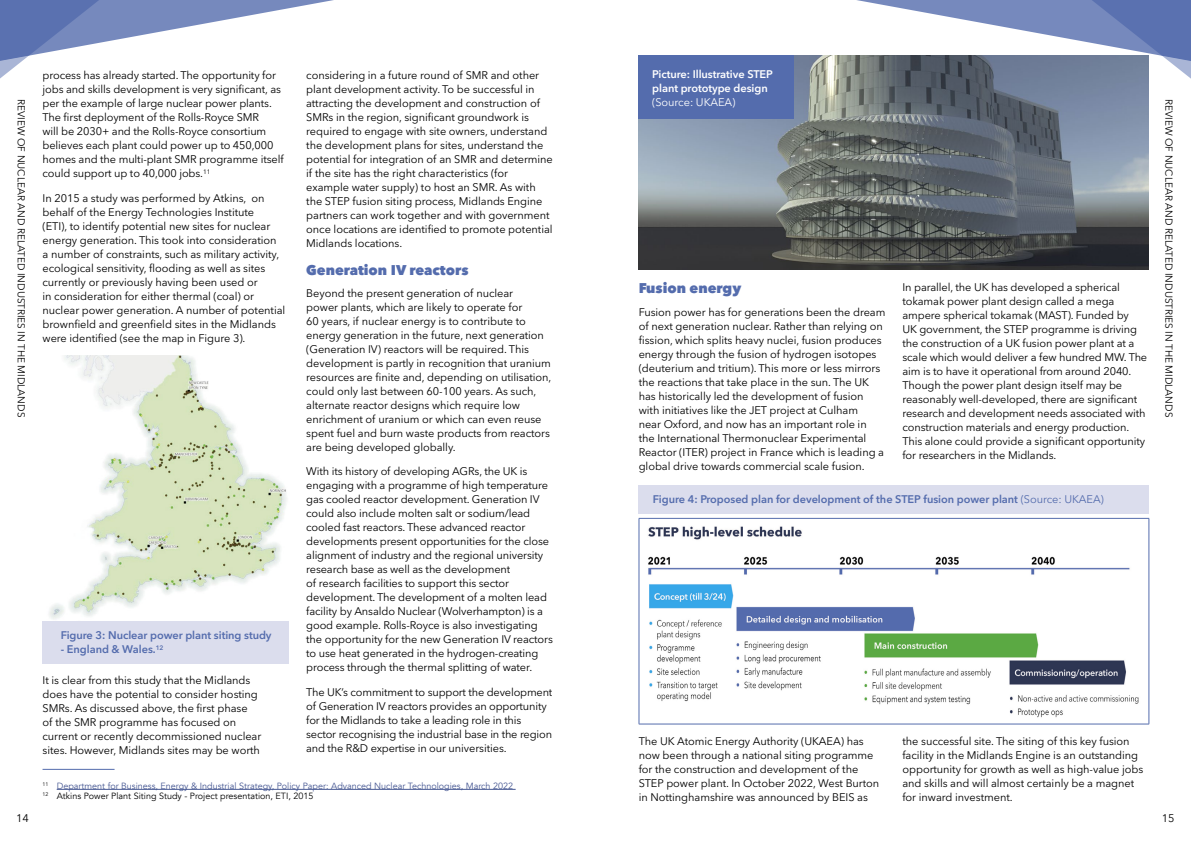
<style>
.page{position:relative;width:1191px;height:842px;background:#fff}
.page>*{position:absolute;margin:0;border:0;box-sizing:border-box;transform-origin:0 0}
.h3_2Colm{font:800 14px "Avenir Next LT Pro";color:#546cad}
.Body_2colm{font:11px/14px "Avenir Next LT Pro";letter-spacing:-.005em;color:#000}
.Figure{font:600 11px "Avenir Next LT Pro";letter-spacing:-.005em;color:#546cad}
.Fig_no_tint{font:600 11px/14px "Avenir Next LT Pro";letter-spacing:-.005em;color:#fff}
.Fig_no_tint-2{font:600 11px "Avenir Next LT Pro";letter-spacing:-.005em;color:#546cad}
.t1{font:10px "Avenir Next LT Pro";color:#000}
.Footnote{font:9px "Avenir";color:#465792}
.Footnote-2{font:9px "Avenir";color:#000}
.s1{font-weight:400}
</style>
<div class="page">
<svg style="left:0;top:0;width:334px;height:79px"></svg>
<svg style="left:857px;top:0;width:334px;height:85px"></svg>
<img style="left:638px;top:55px;width:510px;height:214px">
<div style="left:638px;top:55px;width:156px;height:64px;background:#546cad"></div>
<div style="left:639px;top:486px;width:510px;height:28px;background:#dbdded"></div>
<hr style="left:639px;top:518px;width:510px;height:1px;background:#546cad">
<hr style="left:639px;top:519px;width:1px;height:205px;background:#546cad">
<hr style="left:1148px;top:519px;width:1px;height:205px;background:#546cad">
<hr style="left:639px;top:724px;width:510px;height:1px;background:#546cad">
<img style="left:648px;top:526px;width:491px;height:192px">
<div style="left:43px;top:621px;width:246px;height:43px;background:#dbdded"></div>
<img style="left:49px;top:356px;width:238px;height:263px">
<hr style="left:43px;top:769px;width:72px;height:1px;background:#546cad">
<hr style="left:57px;top:789px;width:458px;height:1px;background:#465792">
<p class="Fig_no_tint" style="left:652px;top:67px;width:122px">Picture: Illustrative STEP plant prototype design <span class="s1">(Source: UKAEA)</span></p>
<p class="Body_2colm" style="left:43px;top:68px;width:242px">process has already started. The opportunity for jobs and skills development is very significant, as per the example of large nuclear power plants.<br>The first deployment of the Rolls-Royce SMR<br>will be 2030+ and the Rolls-Royce consortium believes each plant could power up to 450,000 homes and the multi-plant SMR programme itself could support up to 40,000 jobs.<sup>11</sup></p>
<p class="Body_2colm" style="left:43px;top:191px;width:244px">In 2015 a study was performed by Atkins, on behalf of the Energy Technologies Institute<br>(ETI), to identify potential new sites for nuclear energy generation. This took into consideration<br>a number of constraints, such as military activity, ecological sensitivity, flooding as well as sites currently or previously having been used or<br>in consideration for either thermal (coal) or nuclear power generation. A number of potential brownfield and greenfield sites in the Midlands were identified (see the map in Figure 3).</p>
<p class="Body_2colm" style="left:306px;top:68px;width:248px">considering in a future round of SMR and other plant development activity. To be successful in attracting the development and construction of SMRs in the region, significant groundwork is required to engage with site owners, understand the development plans for sites, understand the potential for integration of an SMR and determine if the site has the right characteristics (for example water supply) to host an SMR. As with the STEP fusion siting process, Midlands Engine partners can work together and with government once locations are identified to promote potential Midlands locations.</p>
<p class="h3_2Colm" style="left:306px;top:261px;width:164px">Generation IV reactors</p>
<p class="Body_2colm" style="left:306px;top:286px;width:247px">Beyond the present generation of nuclear<br>power plants, which are likely to operate for<br>60 years, if nuclear energy is to contribute to energy generation in the future, next generation (Generation IV) reactors will be required. This development is partly in recognition that uranium resources are finite and, depending on utilisation, could only last between 60-100 years. As such, alternate reactor designs which require low enrichment of uranium or which can even reuse spent fuel and burn waste products from reactors are being developed globally.</p>
<p class="Body_2colm" style="left:306px;top:465px;width:248px">With its history of developing AGRs, the UK is engaging with a programme of high temperature gas cooled reactor development. Generation IV could also include molten salt or sodium/lead cooled fast reactors. These advanced reactor developments present opportunities for the close alignment of industry and the regional university research base as well as the development<br>of research facilities to support this sector development. The development of a molten lead facility by Ansaldo Nuclear (Wolverhampton) is a good example. Rolls-Royce is also investigating the opportunity for the new Generation IV reactors to use heat generated in the hydrogen-creating process through the thermal splitting of water.</p>
<p class="Body_2colm" style="left:306px;top:685px;width:248px">The UK’s commitment to support the development of Generation IV reactors provides an opportunity for the Midlands to take a leading role in this sector recognising the industrial base in the region and the R&amp;D expertise in our universities.</p>
<p class="t1" style="left:27px;top:99px;width:319px;rotate:90deg">REVIEW OF NUCLEAR AND RELATED INDUSTRIES IN THE MIDLANDS</p>
<p class="t1" style="left:1174px;top:99px;width:319px;rotate:90deg">REVIEW OF NUCLEAR AND RELATED INDUSTRIES IN THE MIDLANDS</p>
<p class="h3_2Colm" style="left:639px;top:280px;width:104px">Fusion energy</p>
<p class="Body_2colm" style="left:639px;top:305px;width:248px">Fusion power has for generations been the dream of next generation nuclear. Rather than relying on fission, which splits heavy nuclei, fusion produces energy through the fusion of hydrogen isotopes (deuterium and tritium). This more or less mirrors the reactions that take place in the sun. The UK has historically led the development of fusion with initiatives like the JET project at Culham<br>near Oxford, and now has an important role in the International Thermonuclear Experimental Reactor (ITER) project in France which is leading a global drive towards commercial scale fusion.</p>
<p class="Body_2colm" style="left:902px;top:280px;width:246px">In parallel, the UK has developed a spherical tokamak power plant design called a mega ampere spherical tokamak (MAST). Funded by<br>UK government, the STEP programme is driving the construction of a UK fusion power plant at a scale which would deliver a few hundred MW. The aim is to have it operational from around 2040.<br>Though the power plant design itself may be reasonably well-developed, there are significant research and development needs associated with construction materials and energy production.<br>This alone could provide a significant opportunity for researchers in the Midlands.</p>
<p class="Figure" style="left:653px;top:492px;width:452px">Figure 4: Proposed plan for development of the STEP fusion power plant <span class="s1">(Source: UKAEA)</span></p>
<p class="Fig_no_tint-2" style="left:61px;top:629px;width:212px">Figure 3: Nuclear power plant siting study</p>
<p class="Fig_no_tint-2" style="left:61px;top:643px;width:104px">- England &amp; Wales.<sup>12</sup></p>
<p class="Body_2colm" style="left:43px;top:673px;width:220px">It is clear from this study that the Midlands does have the potential to consider hosting SMRs. As discussed above, the first phase<br>of the SMR programme has focused on current or recently decommissioned nuclear sites. However, Midlands sites may be worth</p>
<p class="Footnote" style="left:43px;top:780px;width:472px"><sup>11</sup> Department for Business, Energy &amp; Industrial Strategy, Policy Paper: Advanced Nuclear Technologies, March 2022</p>
<p class="Footnote-2" style="left:43px;top:791px;width:272px"><sup>12</sup> Atkins Power Plant Siting Study - Project presentation, ETI, 2015</p>
<p class="Body_2colm" style="left:639px;top:734px;width:242px">The UK Atomic Energy Authority (UKAEA) has now been through a national siting programme for the construction and development of the STEP power plant. In October 2022, West Burton in Nottinghamshire was announced by BEIS as</p>
<p class="Body_2colm" style="left:902px;top:734px;width:242px">the successful site. The siting of this key fusion facility in the Midlands Engine is an outstanding opportunity for growth as well as high-value jobs and skills and will almost certainly be a magnet for inward investment.</p>
<p class="Body_2colm" style="left:16px;top:812px;width:14px">14</p>
<p class="Body_2colm" style="left:1161px;top:812px;width:14px">15</p>
</div>
